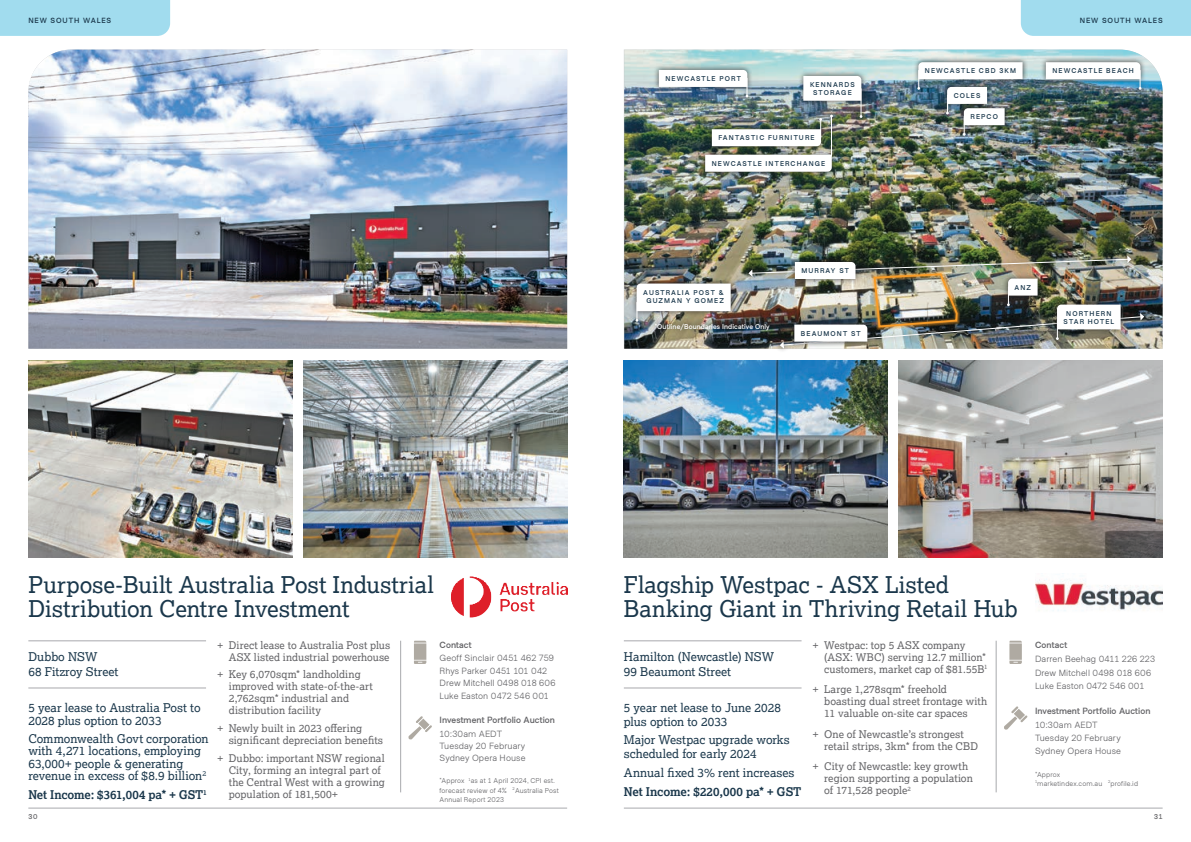
<style>
.page{position:relative;width:1191px;height:842px;background:#fff}
.page>*{position:absolute;margin:0;border:0;box-sizing:border-box;transform-origin:0 0}
.t1{font:23px/24px "Lexia";color:#1a374b}
.t2{font:12px/12.5px "Lexia";color:#1a374b}
.t3{font:700 12px "Lexia";letter-spacing:-.005em;color:#1a374b}
.t4{font:10.5px/12px "Lexia";letter-spacing:.005em;color:#636366}
.t5{font:9px/12.8px "Metro Sans";letter-spacing:.01em;color:#636366}
.t6{font:700 9px "Metro Sans";letter-spacing:.01em;color:#636366}
.t7{font:700 7.5px "Metro Sans";letter-spacing:.12em;color:#1a374b}
.t8{font:700 7px/8px "Metro Sans";letter-spacing:.165em;color:#1a374b;text-align:center}
.t9{font:7px/9px "Metro Sans";letter-spacing:.02em;color:#636366}
.t10{font:700 7px "Metro Sans";letter-spacing:.02em;color:#fff}
.t11{font:700 7px "Metro Sans";color:#636366}
</style>
<div class="page">
<img style="left:28px;top:360px;width:264px;height:197px">
<img style="left:303px;top:360px;width:264px;height:197px">
<img style="left:28px;top:196px;width:539px;height:153px">
<img style="left:28px;top:50px;width:539px;height:146px">
<hr style="left:28px;top:641px;width:178px;height:1px;background:#a8a9ad">
<hr style="left:28px;top:688px;width:178px;height:1px;background:#a8a9ad">
<hr style="left:400px;top:641px;width:1px;height:151px;background:#a8a9ad">
<svg style="left:414px;top:641px;width:12px;height:23px"></svg>
<svg style="left:408px;top:716px;width:24px;height:24px"></svg>
<img style="left:451px;top:576px;width:116px;height:42px">
<hr style="left:28px;top:808px;width:539px;height:1px;background:#a8a9ad">
<div style="left:0;top:0;width:170px;height:36px;background:#a1dcee"></div>
<img style="left:624px;top:360px;width:263px;height:197px">
<img style="left:899px;top:360px;width:263px;height:197px">
<img style="left:624px;top:50px;width:538px;height:299px">
<hr style="left:624px;top:641px;width:177px;height:1px;background:#a8a9ad">
<hr style="left:624px;top:688px;width:177px;height:1px;background:#a8a9ad">
<hr style="left:996px;top:641px;width:1px;height:151px;background:#a8a9ad">
<svg style="left:1009px;top:641px;width:12px;height:23px"></svg>
<svg style="left:1004px;top:706px;width:23px;height:24px"></svg>
<img style="left:1035px;top:573px;width:127px;height:38px">
<div style="left:1040px;top:57px;width:106px;height:38px;background:#231f20;opacity:.75"></div>
<svg style="left:1045px;top:62px;width:96px;height:28px"></svg>
<div style="left:653px;top:64px;width:100px;height:39px;background:#231f20;opacity:.75"></div>
<div style="left:798px;top:70px;width:69px;height:53px;background:#231f20;opacity:.75"></div>
<div style="left:699px;top:109px;width:139px;height:68px;background:#231f20;opacity:.75"></div>
<hr style="left:831px;top:116px;width:1px;height:40px;background:#fff">
<svg style="left:705px;top:155px;width:126px;height:17px"></svg>
<div style="left:630px;top:278px;width:106px;height:49px;background:#231f20;opacity:.75"></div>
<svg style="left:635px;top:284px;width:95px;height:38px"></svg>
<div style="left:912px;top:57px;width:116px;height:38px;background:#231f20;opacity:.75"></div>
<div style="left:957px;top:103px;width:53px;height:38px;background:#231f20;opacity:.75"></div>
<img style="left:917px;top:62px;width:105px;height:74px">
<div style="left:650px;top:318px;width:124px;height:17px;background:#231f20;opacity:.75"></div>
<div style="left:775px;top:308px;width:374px;height:45px;background:#231f20;opacity:.75"></div>
<div style="left:706px;top:113px;width:121px;height:39px;background:#231f20;opacity:.75"></div>
<img style="left:659px;top:70px;width:203px;height:76px">
<div style="left:743px;top:251px;width:393px;height:30px;background:#231f20;opacity:.75"></div>
<img style="left:748px;top:256px;width:396px;height:93px">
<hr style="left:624px;top:808px;width:538px;height:1px;background:#a8a9ad">
<div style="left:1020px;top:0;width:171px;height:36px;background:#a1dcee"></div>
<p class="t7" style="left:28px;top:16px;width:84px">NEW SOUTH WALES</p>
<p class="t8" style="left:665px;top:75px;width:77px">NEWCASTLE PORT</p>
<p class="t8" style="left:810px;top:81px;width:46px">KENNARDS<br>STORAGE</p>
<p class="t8" style="left:718px;top:134px;width:98px">FANTASTIC FURNITURE</p>
<p class="t8" style="left:711px;top:159px;width:115px">NEWCASTLE INTERCHANGE</p>
<p class="t8" style="left:643px;top:289px;width:82px">AUSTRALIA POST &amp;<br>GUZMAN Y GOMEZ</p>
<p class="t10" style="left:654px;top:322px;width:116px">*Outline/Boundaries Indicative Only</p>
<p class="t8" style="left:801px;top:267px;width:49px">MURRAY ST</p>
<p class="t8" style="left:801px;top:329px;width:61px">BEAUMONT ST</p>
<p class="t8" style="left:925px;top:67px;width:93px">NEWCASTLE CBD 3KM</p>
<p class="t8" style="left:953px;top:92px;width:28px">COLES</p>
<p class="t8" style="left:970px;top:113px;width:29px">REPCO</p>
<p class="t7" style="left:1079px;top:16px;width:84px">NEW SOUTH WALES</p>
<p class="t8" style="left:1052px;top:67px;width:83px">NEWCASTLE BEACH</p>
<p class="t8" style="left:1014px;top:283px;width:18px">ANZ</p>
<p class="t8" style="left:1063px;top:309px;width:52px">NORTHERN<br>STAR HOTEL</p>
<h1 class="t1" style="left:28px;top:572px;width:407px">Purpose-Built Australia Post Industrial<br>Distribution Centre Investment</h1>
<p class="t2" style="left:28px;top:648px;width:92px;line-height:15px">Dubbo NSW<br>68 Fitzroy Street</p>
<p class="t2" style="left:28px;top:701px;width:174px">5 year lease to Australia Post to<br>2028 plus option to 2033</p>
<p class="t2" style="left:28px;top:732px;width:182px">Commonwealth Govt corporation with 4,271 locations, employing<br>63,000+ people &amp; generating revenue in excess of $8.9 billion<sup>2</sup></p>
<p class="t3" style="left:28px;top:787px;width:180px">Net Income: $361,004 pa* + GST<sup>1</sup></p>
<p class="t4" style="left:217px;top:639px;width:174px;text-align:right">+ Direct lease to Australia Post plus<br>ASX listed industrial powerhouse</p>
<p class="t4" style="left:229px;top:668px;width:146px;text-indent:-11px">+ Key 6,070sqm* landholding improved with state-of-the-art<br>2,762sqm* industrial and distribution facility</p>
<p class="t4" style="left:229px;top:722px;width:156px;text-indent:-11px">+ Newly built in 2023 offering significant depreciation benefits</p>
<p class="t4" style="left:229px;top:752px;width:158px;text-indent:-11px">+ Dubbo: important NSW regional<br>City, forming an integral part of the Central West with a growing population of 181,500+</p>
<p class="t6" style="left:439px;top:639px;width:34px">Contact</p>
<p class="t5" style="left:439px;top:651px;width:118px">Geoff Sinclair 0451 462 759<br>Rhys Parker 0451 101 042<br>Drew Mitchell 0498 018 606<br>Luke Easton 0472 546 001</p>
<p class="t6" style="left:439px;top:715px;width:117px">Investment Portfolio Auction</p>
<p class="t5" style="left:439px;top:728px;width:88px;line-height:12px">10:30am AEDT<br>Tuesday 20 February<br>Sydney Opera House</p>
<p class="t9" style="left:439px;top:777px;width:121px">*Approx <sup>1</sup>as at 1 April 2024, CPI est. forecast review of 4% <sup>2</sup>Australia Post<br>Annual Report 2023</p>
<h1 class="t1" style="left:624px;top:572px;width:395px">Flagship Westpac - ASX Listed<br>Banking Giant in Thriving Retail Hub</h1>
<p class="t2" style="left:624px;top:648px;width:152px;line-height:15px">Hamilton (Newcastle) NSW<br>99 Beaumont Street</p>
<p class="t2" style="left:624px;top:701px;width:158px;line-height:13.2px">5 year net lease to June 2028 plus option to 2033</p>
<p class="t2" style="left:624px;top:733px;width:167px;line-height:13.2px">Major Westpac upgrade works scheduled for early 2024</p>
<p class="t2" style="left:624px;top:766px;width:172px">Annual fixed 3% rent increases</p>
<p class="t3" style="left:624px;top:784px;width:179px">Net Income: $220,000 pa* + GST</p>
<p class="t4" style="left:824px;top:639px;width:165px;text-indent:-11px">+ Westpac: top 5 ASX company (ASX: WBC) serving 12.7 million* customers, market cap of $81.55B<sup>1</sup></p>
<p class="t4" style="left:824px;top:683px;width:164px;text-indent:-11px">+ Large 1,278sqm* freehold boasting dual street frontage with<br>11 valuable on-site car spaces</p>
<p class="t4" style="left:824px;top:728px;width:155px;text-indent:-11px">+ One of Newcastle’s strongest retail strips, 3km* from the CBD</p>
<p class="t4" style="left:824px;top:760px;width:150px;text-indent:-11px">+ City of Newcastle: key growth region supporting a population of 171,528 people<sup>2</sup></p>
<p class="t6" style="left:1035px;top:639px;width:34px">Contact</p>
<p class="t5" style="left:1035px;top:652px;width:121px;line-height:13.8px">Darren Beehag 0411 226 223<br>Drew Mitchell 0498 018 606<br>Luke Easton 0472 546 001</p>
<p class="t6" style="left:1035px;top:705px;width:117px">Investment Portfolio Auction</p>
<p class="t5" style="left:1035px;top:719px;width:88px">10:30am AEDT<br>Tuesday 20 February<br>Sydney Opera House</p>
<p class="t9" style="left:1035px;top:770px;width:105px">*Approx<br><sup>1</sup>marketindex.com.au <sup>2</sup>profile.id</p>
<p class="t11" style="left:28px;top:813px;width:11px">30</p>
<p class="t11" style="left:1154px;top:813px;width:10px">31</p>
</div>
